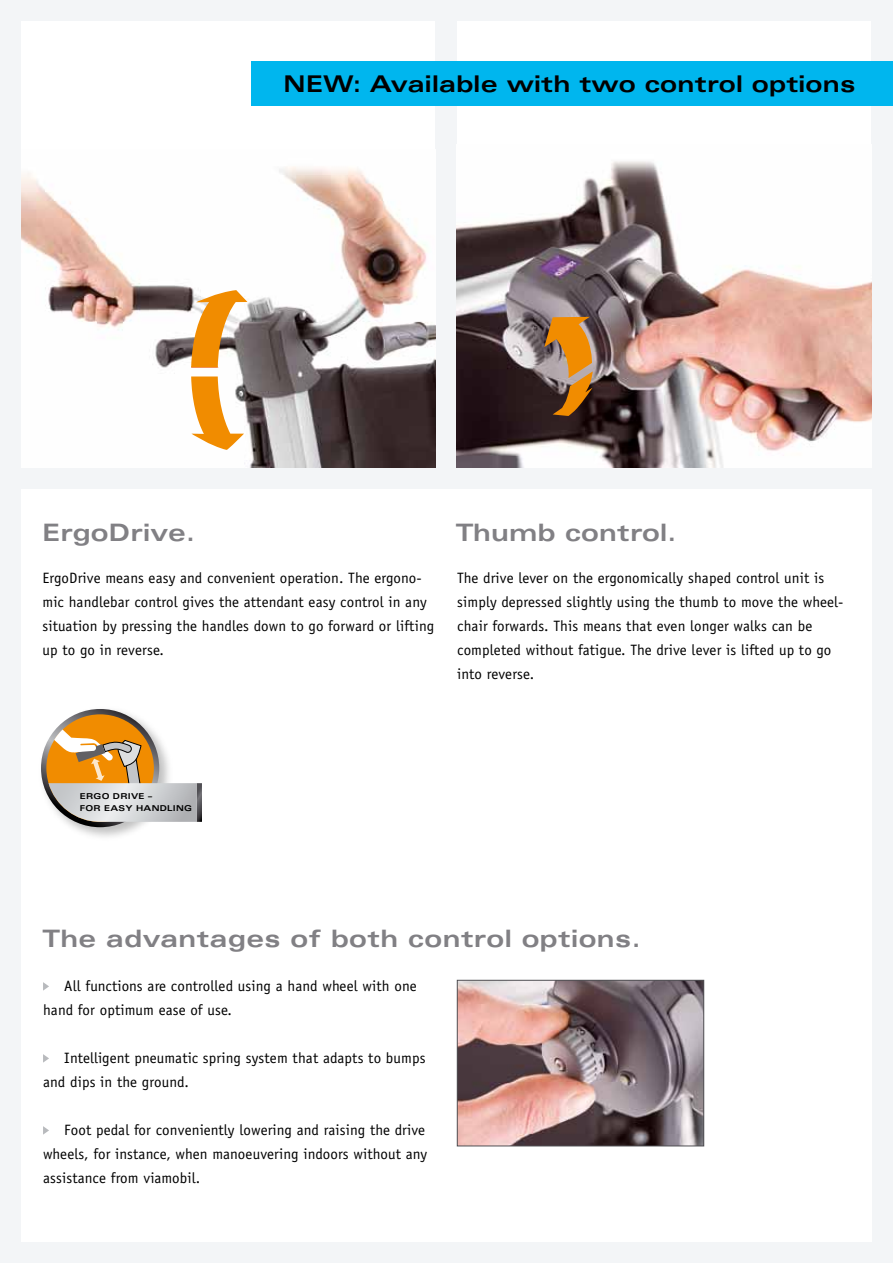
<style>
.page{position:relative;width:893px;height:1263px;background:#f3f5f7}
.page>*{position:absolute;margin:0;border:0;box-sizing:border-box;transform-origin:0 0}
.t1{font:700 expanded 24px "Univers";letter-spacing:.02em;color:#818084}
.t2{font:700 expanded 22.95px "Univers";letter-spacing:.01em;color:#000}
.t3{font:15px/24px "Officina Sans";letter-spacing:.01em;color:#000}
.t4{font:700 expanded 8.1px/11.2px "Univers";letter-spacing:.03em;color:#000}
</style>
<div class="page">
<div style="left:21px;top:489px;width:851px;height:753px;background:#fff"></div>
<div style="left:21px;top:21px;width:414px;height:447px;background:#fff"></div>
<div style="left:457px;top:21px;width:414px;height:447px;background:#fff"></div>
<img style="left:21px;top:149px;width:415px;height:319px">
<svg style="left:191px;top:376px;width:53px;height:74px"></svg>
<svg style="left:191px;top:290px;width:56px;height:78px"></svg>
<img style="left:457px;top:145px;width:415px;height:323px">
<svg style="left:544px;top:317px;width:49px;height:99px;background:#ac7636"></svg>
<img style="left:41px;top:709px;width:108px;height:128px">
<svg style="left:41px;top:709px;width:118px;height:118px"></svg>
<div style="left:46px;top:714px;width:108px;height:108px;background:#f18c00;border-radius:50%"></div>
<svg style="left:49px;top:727px;width:153px;height:95px"></svg>
<div style="left:252px;top:62px;width:641px;height:44px;background:#00b6ee"></div>
<img style="left:459px;top:982px;width:243px;height:162px">
<div style="left:457px;top:980px;width:247px;height:166px;border:1px solid #504f53"></div>
<svg style="left:43px;top:982px;width:6px;height:9px"></svg>
<svg style="left:43px;top:1054px;width:6px;height:9px"></svg>
<svg style="left:43px;top:1126px;width:6px;height:9px"></svg>
<h2 class="t2" style="left:284px;top:70px;width:573px">NEW: Available with two control options</h2>
<h1 class="t1" style="left:43px;top:519px;width:154px">ErgoDrive.</h1>
<p class="t3" style="left:43px;top:566px;width:393px">ErgoDrive means easy and convenient operation. The ergono&shy;mic handlebar control gives the attendant easy control in any situation by pressing the handles down to go forward or lifting up to go in reverse.</p>
<h1 class="t1" style="left:456px;top:519px;width:222px">Thumb control.</h1>
<p class="t3" style="left:457px;top:566px;width:388px">The drive lever on the ergonomically shaped control unit is simply depressed slightly using the thumb to move the wheel&shy;chair forwards. This means that even longer walks can be completed without fatigue. The drive lever is lifted up to go into reverse.</p>
<p class="t4" style="left:80px;top:791px;width:113px">ERGO DRIVE –<br>FOR EASY HANDLING</p>
<h1 class="t1" style="left:43px;top:925px;width:599px">The advantages of both control options.</h1>
<p class="t3" style="left:43px;top:973px;width:375px;text-indent:21px">All functions are controlled using a hand wheel with one hand for optimum ease of use.</p>
<p class="t3" style="left:43px;top:1045px;width:384px;text-indent:21px">Intelligent pneumatic spring system that adapts to bumps and dips in the ground.</p>
<p class="t3" style="left:43px;top:1117px;width:386px;text-indent:21px">Foot pedal for conveniently lowering and raising the drive wheels, for instance, when manoeuvering indoors without any assistance from viamobil.</p>
</div>
